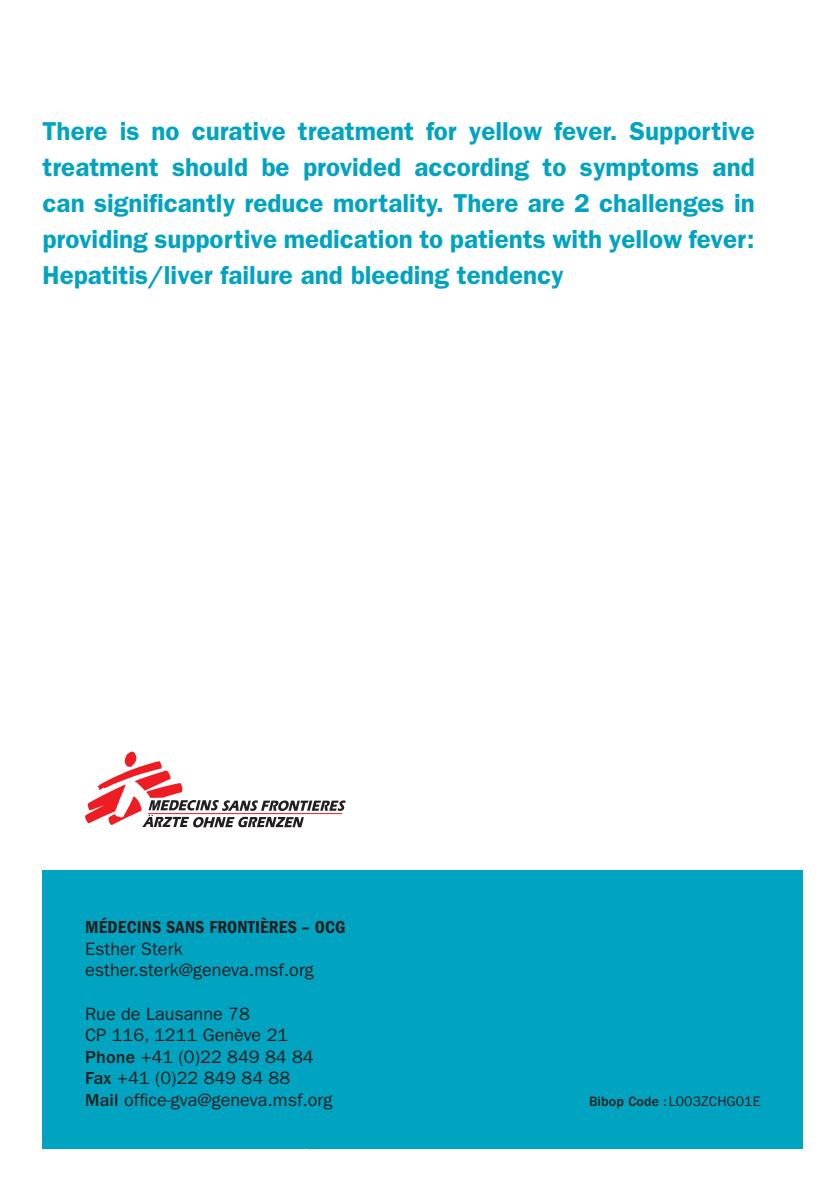
<style>
.page{position:relative;width:840px;height:1191px;background:#fff}
.page>*{position:absolute;margin:0;border:0;box-sizing:border-box;transform-origin:0 0}
.t1{font:600 26px/36px "ITC Franklin Gothic Std";color:#00a3c0;text-align:justify}
.t2{font:18px "ITC Franklin Gothic Std";color:#231f20}
.t3{font:18px "ITC Franklin Gothic Std Dm Cd";letter-spacing:.01em;color:#231f20}
.t4{font:14px "ITC Franklin Gothic Std";color:#231f20}
.s1{font-weight:500}
</style>
<div class="page">
<div style="left:43px;top:870px;width:759px;height:278px;background:#00a3c0"></div>
<svg style="left:85px;top:751px;width:260px;height:76px"></svg>
<p class="t1" style="left:43px;top:113px;width:713px">There is no curative treatment for yellow fever. Supportive treatment should be provided according to symptoms and can significantly reduce mortality. There are 2 challenges in providing supportive medication to patients with yellow fever:<br>Hepatitis/liver failure and bleeding tendency</p>
<p class="t3" style="left:85px;top:917px;width:262px">MÉDECINS SANS FRONTIÈRES – OCG</p>
<p class="t2" style="left:85px;top:938px;width:99px">Esther Sterk</p>
<p class="t2" style="left:85px;top:960px;width:230px">esther.sterk@geneva.msf.org</p>
<p class="t2" style="left:85px;top:1003px;width:166px">Rue de Lausanne 78</p>
<p class="t2" style="left:85px;top:1024px;width:205px">CP 116, 1211 Genève 21</p>
<p class="t2" style="left:85px;top:1046px;width:230px"><span class="s1">Phone</span> +41 (0)22 849 84 84</p>
<p class="t2" style="left:85px;top:1068px;width:206px"><span class="s1">Fax</span> +41 (0)22 849 84 88</p>
<p class="t2" style="left:85px;top:1089px;width:248px"><span class="s1">Mail</span> office-gva@geneva.msf.org</p>
<p class="t4" style="left:588px;top:1093px;width:173px"><span class="s1">Bibop Code :</span> L003ZCHG01E</p>
</div>
